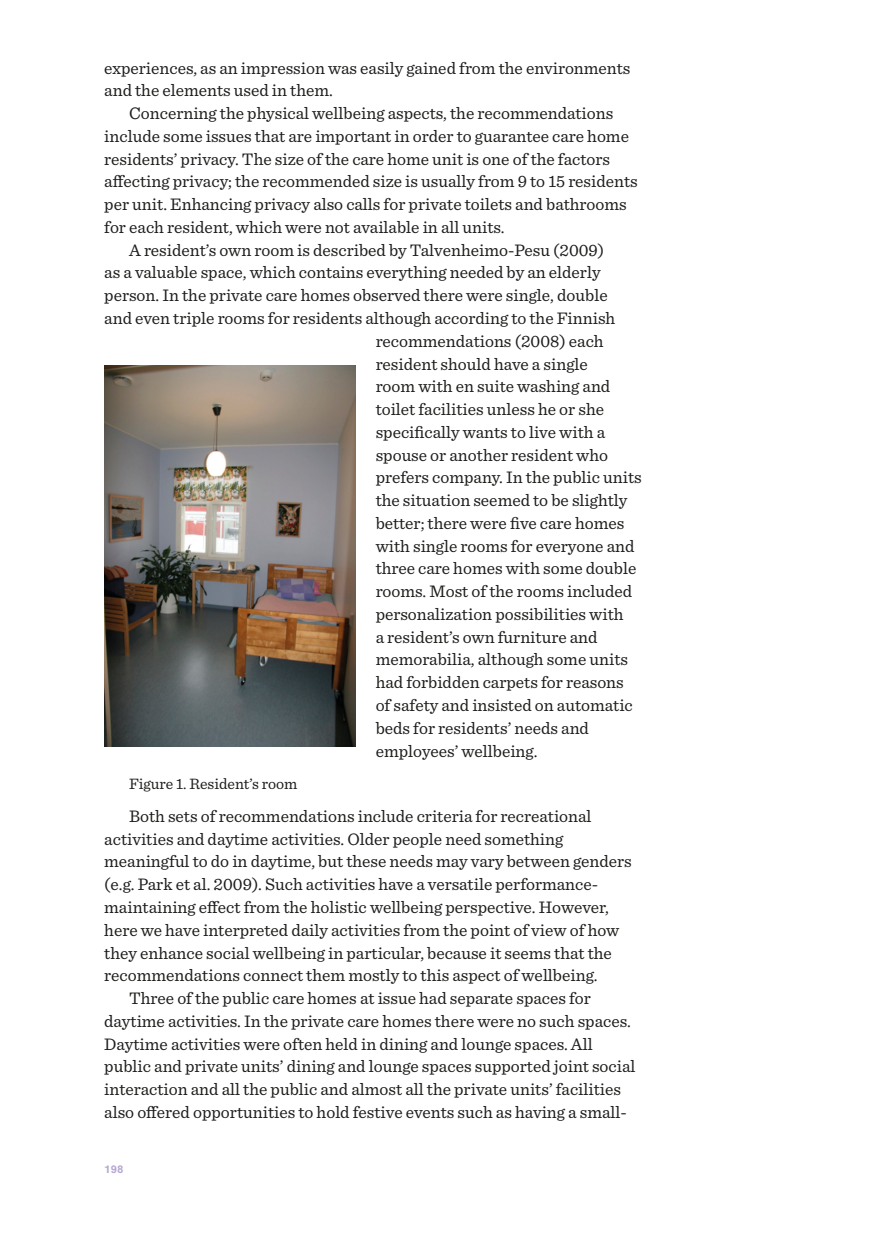
<style>
.page{position:relative;width:874px;height:1241px;background:#fff}
.page>*{position:absolute;margin:0;border:0;box-sizing:border-box;transform-origin:0 0}
.Leipäteksti{font:17.5px/22.8px "Sentinel";color:#1d1d1b}
.Leipäteksti_1_kpl{font:17.5px/22.8px "Sentinel";color:#1d1d1b}
.Kuvateksti{font:15.75px "Sentinel";color:#1d1d1b}
.t1{font:700 11.38px "Nimbus San";color:#b6a8d3}
</style>
<div class="page">
<img style="left:104px;top:365px;width:251px;height:381px">
<p class="Leipäteksti_1_kpl" style="left:104px;top:55px;width:527px">experiences, as an impression was easily gained from the environments and the elements used in them.</p>
<p class="Leipäteksti" style="left:104px;top:101px;width:534px;text-indent:25px">Concerning the physical wellbeing aspects, the recommendations include some issues that are important in order to guarantee care home residents’ privacy. The size of the care home unit is one of the factors affecting privacy; the recommended size is usually from 9 to 15 residents per unit. Enhancing privacy also calls for private toilets and bathrooms for each resident, which were not available in all units.</p>
<p class="Leipäteksti" style="left:129px;top:237px;width:476px">A resident’s own room is described by Talvenheimo-Pesu (2009)</p>
<p class="Leipäteksti" style="left:104px;top:260px;width:497px">as a valuable space, which contains everything needed by an elderly</p>
<p class="Leipäteksti" style="left:104px;top:283px;width:504px">person. In the private care homes observed there were single, double</p>
<p class="Leipäteksti" style="left:104px;top:305px;width:512px">and even triple rooms for residents although according to the Finnish</p>
<p class="Leipäteksti" style="left:375px;top:328px;width:229px">recommendations (2008) each</p>
<p class="Leipäteksti" style="left:375px;top:351px;width:213px">resident should have a single</p>
<p class="Leipäteksti" style="left:375px;top:374px;width:236px">room with en suite washing and</p>
<p class="Leipäteksti" style="left:375px;top:396px;width:230px">toilet facilities unless he or she</p>
<p class="Leipäteksti" style="left:375px;top:419px;width:231px">specifically wants to live with a</p>
<p class="Leipäteksti" style="left:375px;top:442px;width:234px">spouse or another resident who</p>
<p class="Leipäteksti" style="left:375px;top:465px;width:267px">prefers company. In the public units</p>
<p class="Leipäteksti" style="left:375px;top:487px;width:253px">the situation seemed to be slightly</p>
<p class="Leipäteksti" style="left:375px;top:510px;width:250px">better; there were five care homes</p>
<p class="Leipäteksti" style="left:375px;top:533px;width:260px">with single rooms for everyone and</p>
<p class="Leipäteksti" style="left:375px;top:556px;width:262px">three care homes with some double</p>
<p class="Leipäteksti" style="left:375px;top:578px;width:258px">rooms. Most of the rooms included</p>
<p class="Leipäteksti" style="left:375px;top:601px;width:249px">personalization possibilities with</p>
<p class="Leipäteksti" style="left:375px;top:624px;width:223px">a resident’s own furniture and</p>
<p class="Leipäteksti" style="left:375px;top:647px;width:254px">memorabilia, although some units</p>
<p class="Leipäteksti" style="left:375px;top:669px;width:249px">had forbidden carpets for reasons</p>
<p class="Leipäteksti" style="left:375px;top:692px;width:258px">of safety and insisted on automatic</p>
<p class="Leipäteksti" style="left:375px;top:715px;width:215px">beds for residents’ needs and</p>
<p class="Leipäteksti" style="left:375px;top:738px;width:163px">employees’ wellbeing.</p>
<p class="Kuvateksti" style="left:129px;top:772px;width:170px">Figure 1. Resident’s room</p>
<p class="Leipäteksti" style="left:104px;top:803px;width:528px;text-indent:25px">Both sets of recommendations include criteria for recreational activities and daytime activities. Older people need something meaningful to do in daytime, but these needs may vary between genders (e.g. Park et al. 2009). Such activities have a versatile performance&shy;maintaining effect from the holistic wellbeing perspective. However, here we have interpreted daily activities from the point of view of how they enhance social wellbeing in particular, because it seems that the recommendations connect them mostly to this aspect of wellbeing.</p>
<p class="Leipäteksti" style="left:104px;top:985px;width:532px;text-indent:25px">Three of the public care homes at issue had separate spaces for daytime activities. In the private care homes there were no such spaces.<br>Daytime activities were often held in dining and lounge spaces. All public and private units’ dining and lounge spaces supported joint social interaction and all the public and almost all the private units’ facilities also offered opportunities to hold festive events such as having a small-</p>
<p class="t1" style="left:104px;top:1162px;width:21px">198</p>
</div>
